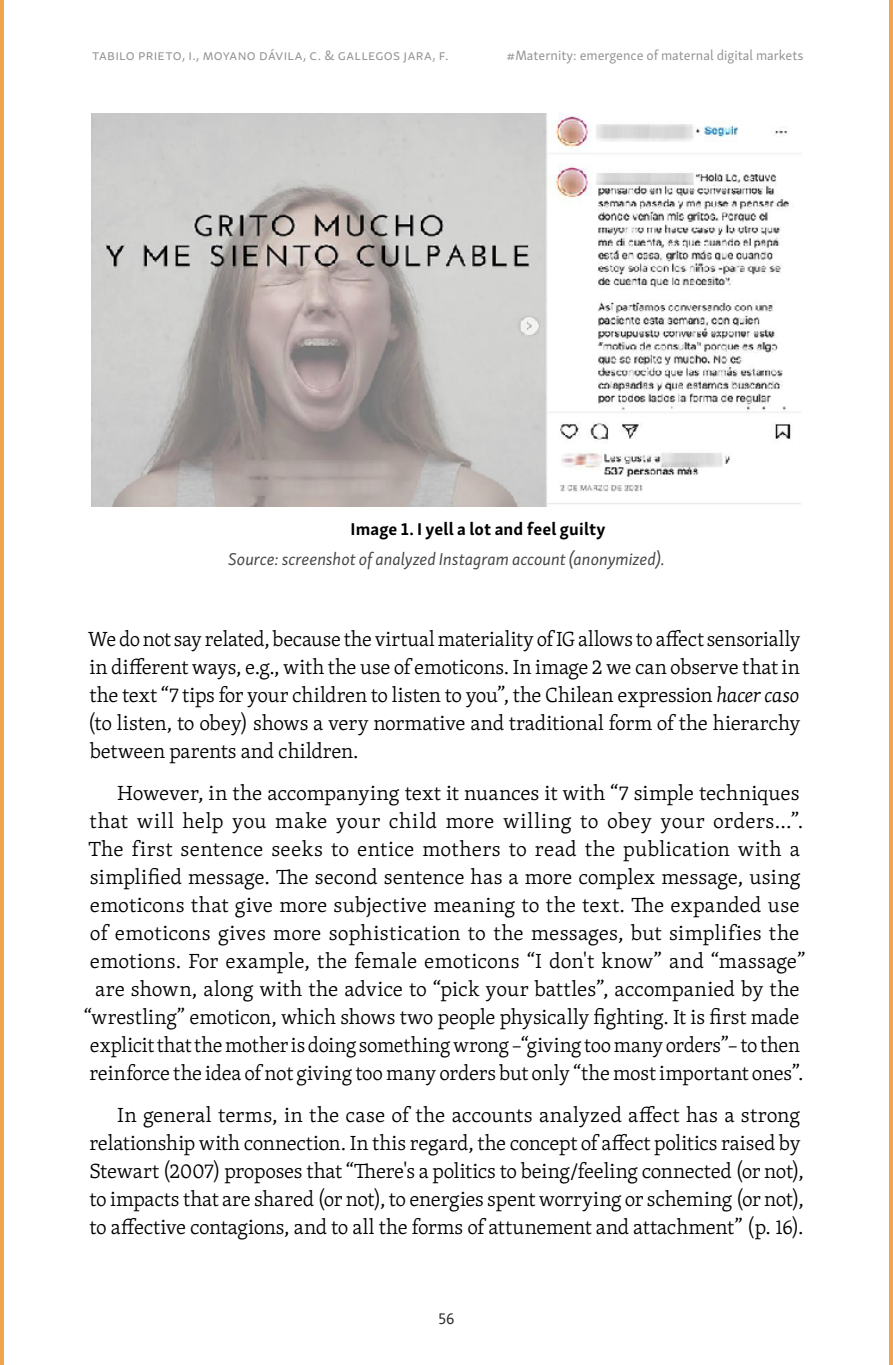
<style>
.page{position:relative;width:893px;height:1365px;background:#fff}
.page>*{position:absolute;margin:0;border:0;box-sizing:border-box;transform-origin:0 0}
.t1{font:300 21px/28px "Skolar Latin";color:#000;text-align:justify}
.t2{font:italic 17.5px "Skolar Sans Latn";letter-spacing:-.005em;color:#484848}
.t3{font:700 17.5px "Skolar Sans Latn";letter-spacing:.01em;color:#000}
.t4{font:15.75px "Skolar Sans Latn";color:#292929}
.t5{font:14px "Skolar Sans Latn";letter-spacing:.02em;color:#939393}
.s1{font-style:italic}
</style>
<div class="page">
<img style="left:92px;top:114px;width:709px;height:392px">
<hr style="left:0;top:0;width:4px;height:1364px;background:#f0a54d">
<hr style="left:889px;top:0;width:4px;height:1364px;background:#f0a54d">
<p class="t5" style="left:92px;top:45px;width:358px">tabilo prieto, i., moyano dávila, c. &amp; gallegos jara, f.</p>
<p class="t5" style="left:507px;top:45px;width:298px">#Maternity: emergence of maternal digital markets</p>
<p class="t3" style="left:350px;top:515px;width:257px">Image 1. I yell a lot and feel guilty</p>
<p class="t2" style="left:228px;top:546px;width:438px">Source: screenshot of analyzed Instagram account (anonymized).</p>
<p class="t1" style="left:88px;top:624px;width:714px">We do not say related, because the virtual materiality of IG allows to affect sensorially in different ways, e.g., with the use of emoticons. In image 2 we can observe that in the text “7 tips for your children to listen to you”, the Chilean expression <span class="s1">hacer caso </span>(to listen, to obey) shows a very normative and traditional form of the hierarchy between parents and children.</p>
<p class="t1" style="left:84px;top:778px;width:723px;text-align:right">However, in the accompanying text it nuances it with “7 simple techniques that will help you make your child more willing to obey your orders...”.<br>The first sentence seeks to entice mothers to read the publication with a simplified message. The second sentence has a more complex message, using emoticons that give more subjective meaning to the text. The expanded use of emoticons gives more sophistication to the messages, but simplifies the emotions. For example, the female emoticons “I don't know” and “massage” are shown, along with the advice to “pick your battles”, accompanied by the “wrestling” emoticon, which shows two people physically fighting. It is first made explicit that the mother is doing something wrong –“giving too many orders”– to then reinforce the idea of not giving too many orders but only “the most important ones”.</p>
<p class="t1" style="left:89px;top:1100px;width:716px;text-align:left;text-indent:28px">In general terms, in the case of the accounts analyzed affect has a strong relationship with connection. In this regard, the concept of affect politics raised by Stewart (2007) proposes that “There's a politics to being/feeling connected (or not), to impacts that are shared (or not), to energies spent worrying or scheming (or not), to affective contagions, and to all the forms of attunement and attachment” (p. 16).</p>
<p class="t4" style="left:438px;top:1306px;width:18px">56</p>
</div>
